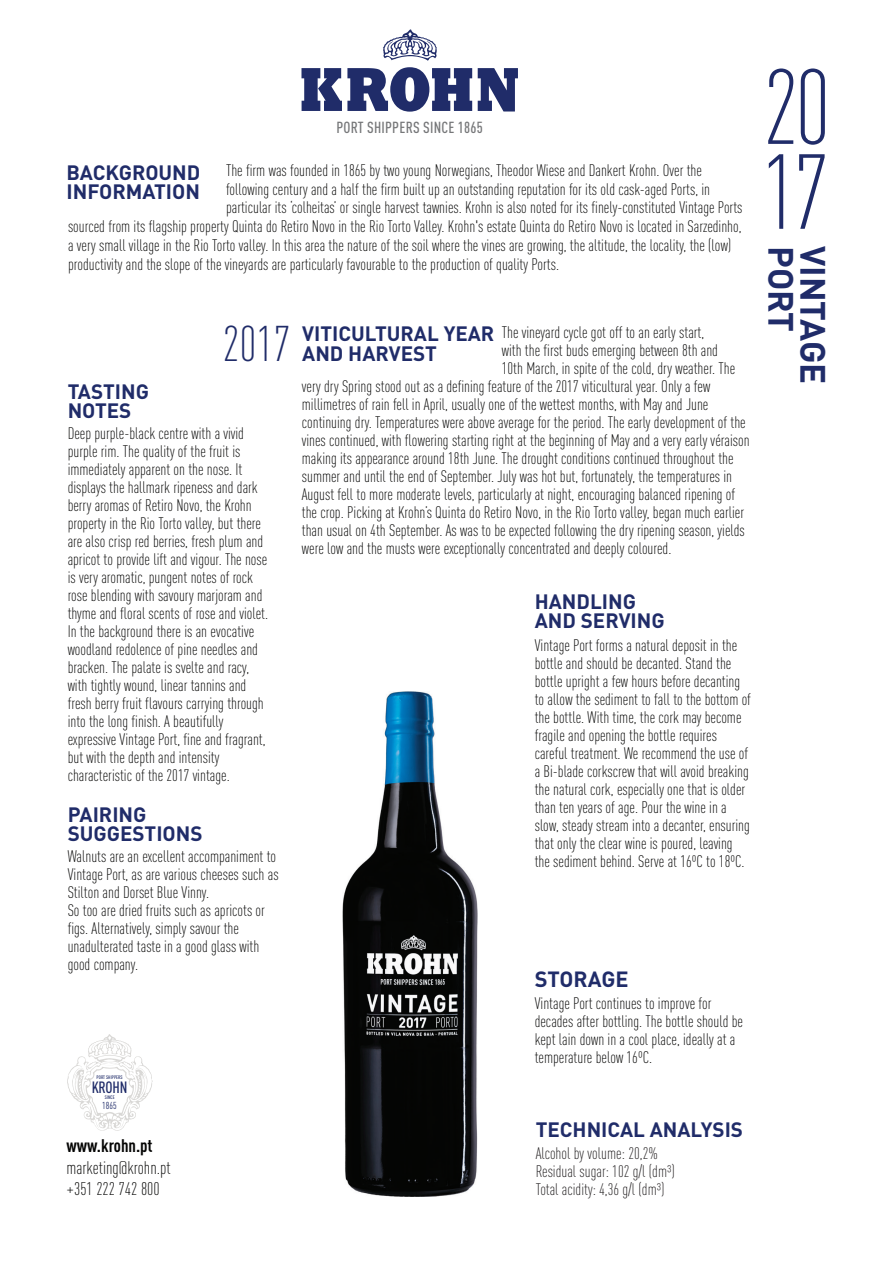
<style>
.page{position:relative;width:893px;height:1263px;background:#fff}
.page>*{position:absolute;margin:0;border:0;box-sizing:border-box;transform-origin:0 0}
.t1{font:300 condensed 104.7px "DIN Pro";color:#202c69}
.t2{font:300 condensed 49.35px "DIN Pro";color:#202c69}
.t3{font:700 34.65px "DIN Pro";color:#202c69}
.t4{font:700 21.75px "DIN Pro";color:#202c69}
.t5{font:700 20.55px/19.5px "DIN Pro";color:#202c69}
.t6{font:300 condensed 18px/21.6px "DIN Pro";color:#050504}
.t7{font:700 condensed 18px "DIN Pro";color:#050504}
.t8{font:300 condensed 16.5px/18px "DIN Pro";color:#050504}
.t9{font:300 condensed 16.5px/18px "DIN Pro";color:#201d1e}
.t10{font:500 condensed 16.2px "DIN Pro";letter-spacing:-.01em;color:#202c69}
.t11{font:500 condensed 15.9px "DIN Pro";letter-spacing:.015em;color:#767779}
.t12{font:condensed 10.05px "DIN Pro";color:#202c69}
.t13{font:500 condensed 5.1px "DIN Pro";letter-spacing:.01em;color:#202c69}
</style>
<div class="page">
<svg style="left:301px;top:67px;width:217px;height:45px"></svg>
<svg style="left:383px;top:29px;width:54px;height:32px"></svg>
<svg style="left:67px;top:1034px;width:86px;height:97px"></svg>
<img style="left:343px;top:691px;width:134px;height:505px">
<p class="t11" style="left:336px;top:116px;width:148px">PORT SHIPPERS SINCE 1865</p>
<p class="t8" style="left:226px;top:160px;width:477px">The firm was founded in 1865 by two young Norwegians, Theodor Wiese and Dankert Krohn. Over the</p>
<p class="t8" style="left:226px;top:179px;width:486px">following century and a half the firm built up an outstanding reputation for its old cask-aged Ports, in</p>
<p class="t8" style="left:226px;top:198px;width:518px">particular its ‘colheitas’ or single harvest tawnies. Krohn is also noted for its finely-constituted Vintage Ports</p>
<p class="t8" style="left:68px;top:216px;width:675px">sourced from its flagship property Quinta do Retiro Novo in the Rio Torto Valley. Krohn's estate Quinta do Retiro Novo is located in Sarzedinho,</p>
<p class="t8" style="left:68px;top:235px;width:665px">a very small village in the Rio Torto valley. In this area the nature of the soil where the vines are growing, the altitude, the locality, the (low)</p>
<p class="t8" style="left:68px;top:254px;width:493px">productivity and the slope of the vineyards are particularly favourable to the production of quality Ports.</p>
<p class="t5" style="left:67px;top:160px;width:135px">BACKGROUND<br>INFORMATION</p>
<p class="t5" style="left:68px;top:379px;width:83px">TASTING<br>NOTES</p>
<h2 class="t2" style="left:222px;top:309px;width:70px">2017</h2>
<p class="t8" style="left:68px;top:423px;width:202px">Deep purple-black centre with a vivid purple rim. The quality of the fruit is immediately apparent on the nose. It displays the hallmark ripeness and dark berry aromas of Retiro Novo, the Krohn property in the Rio Torto valley, but there are also crisp red berries, fresh plum and apricot to provide lift and vigour. The nose is very aromatic, pungent notes of rock rose blending with savoury marjoram and thyme and floral scents of rose and violet.<br>In the background there is an evocative woodland redolence of pine needles and bracken. The palate is svelte and racy, with tightly wound, linear tannins and fresh berry fruit flavours carrying through into the long finish. A beautifully expressive Vintage Port, fine and fragrant, but with the depth and intensity characteristic of the 2017 vintage.</p>
<p class="t5" style="left:68px;top:802px;width:136px">PAIRING<br>SUGGESTIONS</p>
<p class="t8" style="left:68px;top:846px;width:212px">Walnuts are an excellent accompaniment to Vintage Port, as are various cheeses such as Stilton and Dorset Blue Vinny.<br>So too are dried fruits such as apricots or figs. Alternatively, simply savour the unadulterated taste in a good glass with good company.</p>
<p class="t13" style="left:97px;top:1073px;width:28px">PORT SHIPPERS</p>
<p class="t12" style="left:102px;top:1098px;width:16px">1865</p>
<p class="t10" style="left:92px;top:1076px;width:37px">KROHN</p>
<p class="t13" style="left:105px;top:1094px;width:11px">SINCE</p>
<p class="t7" style="left:67px;top:1132px;width:87px">www.krohn.pt</p>
<p class="t6" style="left:67px;top:1155px;width:106px">marketing@krohn.pt +351 222 742 800</p>
<p class="t8" style="left:502px;top:322px;width:204px">The vineyard cycle got off to an early start,</p>
<p class="t8" style="left:502px;top:340px;width:218px">with the first buds emerging between 8th and</p>
<p class="t8" style="left:502px;top:358px;width:235px">10th March, in spite of the cold, dry weather. The</p>
<p class="t8" style="left:302px;top:376px;width:410px">very dry Spring stood out as a defining feature of the 2017 viticultural year. Only a few</p>
<p class="t8" style="left:302px;top:394px;width:408px">millimetres of rain fell in April, usually one of the wettest months, with May and June</p>
<p class="t8" style="left:302px;top:412px;width:445px">continuing dry. Temperatures were above average for the period. The early development of the</p>
<p class="t8" style="left:302px;top:430px;width:449px">vines continued, with flowering starting right at the beginning of May and a very early véraison</p>
<p class="t8" style="left:302px;top:448px;width:433px">making its appearance around 18th June. The drought conditions continued throughout the</p>
<p class="t8" style="left:302px;top:466px;width:432px">summer and until the end of September. July was hot but, fortunately, the temperatures in</p>
<p class="t8" style="left:302px;top:484px;width:435px">August fell to more moderate levels, particularly at night, encouraging balanced ripening of</p>
<p class="t8" style="left:302px;top:502px;width:444px">the crop. Picking at Krohn’s Quinta do Retiro Novo, in the Rio Torto valley, began much earlier</p>
<p class="t8" style="left:302px;top:520px;width:444px">than usual on 4th September. As was to be expected following the dry ripening season, yields</p>
<p class="t8" style="left:302px;top:538px;width:371px">were low and the musts were exceptionally concentrated and deeply coloured.</p>
<p class="t5" style="left:302px;top:322px;width:194px">VITICULTURAL YEAR<br>AND HARVEST</p>
<p class="t5" style="left:535px;top:589px;width:132px">HANDLING<br>AND SERVING</p>
<p class="t8" style="left:535px;top:635px;width:218px">Vintage Port forms a natural deposit in the bottle and should be decanted. Stand the bottle upright a few hours before decanting to allow the sediment to fall to the bottom of the bottle. With time, the cork may become fragile and opening the bottle requires careful treatment. We recommend the use of a Bi-blade corkscrew that will avoid breaking the natural cork, especially one that is older than ten years of age. Pour the wine in a slow, steady stream into a decanter, ensuring that only the clear wine is poured, leaving the sediment behind. Serve at 16ºC to 18ºC.</p>
<h3 class="t4" style="left:535px;top:960px;width:96px">STORAGE</h3>
<p class="t8" style="left:535px;top:993px;width:210px">Vintage Port continues to improve for decades after bottling. The bottle should be kept lain down in a cool place, ideally at a temperature below 16ºC.</p>
<p class="t5" style="left:536px;top:1117px;width:209px">TECHNICAL ANALYSIS</p>
<p class="t9" style="left:536px;top:1143px;width:141px">Alcohol by volume: 20,2%<br>Residual sugar: 102 g/l (dm3)<br>Total acidity: 4,36 g/l (dm3)</p>
<h1 class="t1" style="left:763px;top:33px;width:70px">20</h1>
<h1 class="t1" style="left:762px;top:118px;width:69px">17</h1>
<h3 class="t3" style="left:810px;top:246px;width:88px;rotate:90deg">PORT</h3>
<h3 class="t3" style="left:842px;top:246px;width:140px;rotate:90deg">VINTAGE</h3>
</div>
